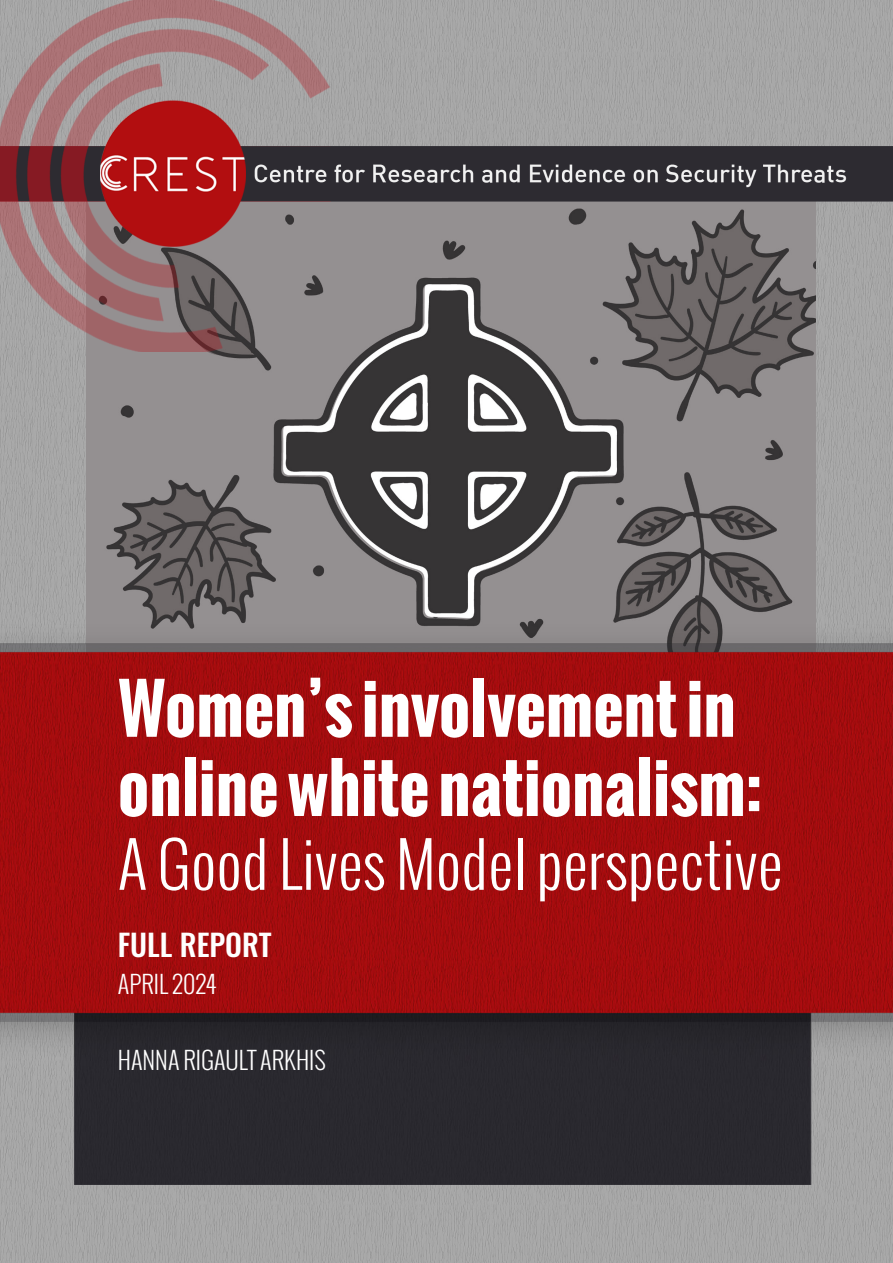
<style>
.page{position:relative;width:893px;height:1263px;background:#fff}
.page>*{position:absolute;margin:0;border:0;box-sizing:border-box;transform-origin:0 0}
.COVER__TITLE{font:700 66px/79.2px "Oswald";color:#fff}
.COVER__TITLE-2{font:300 61.5px "Oswald";color:#fff}
.COVER__FULL_REPORT{font:500 30px "Oswald";color:#fff}
.COVER__AUTHORS{font:300 24px "Oswald";color:#fff}
.COVER__DATE{font:300 24px "Oswald";color:#fff}
</style>
<div class="page">
<img style="left:0;top:351px;width:893px;height:912px">
<img style="left:86px;top:351px;width:729px;height:273px">
<img style="left:0;top:0;width:893px;height:351px">
<img style="left:0;top:624px;width:893px;height:560px">
<p class="COVER__TITLE" style="left:118px;top:669px;width:646px">Women’s involvement in online white nationalism:</p>
<p class="COVER__TITLE-2" style="left:118px;top:822px;width:666px">A Good Lives Model perspective</p>
<p class="COVER__FULL_REPORT" style="left:118px;top:929px;width:155px">FULL REPORT</p>
<p class="COVER__DATE" style="left:118px;top:968px;width:100px">APRIL 2024</p>
<p class="COVER__AUTHORS" style="left:118px;top:1044px;width:210px">HANNA RIGAULT ARKHIS</p>
</div>
